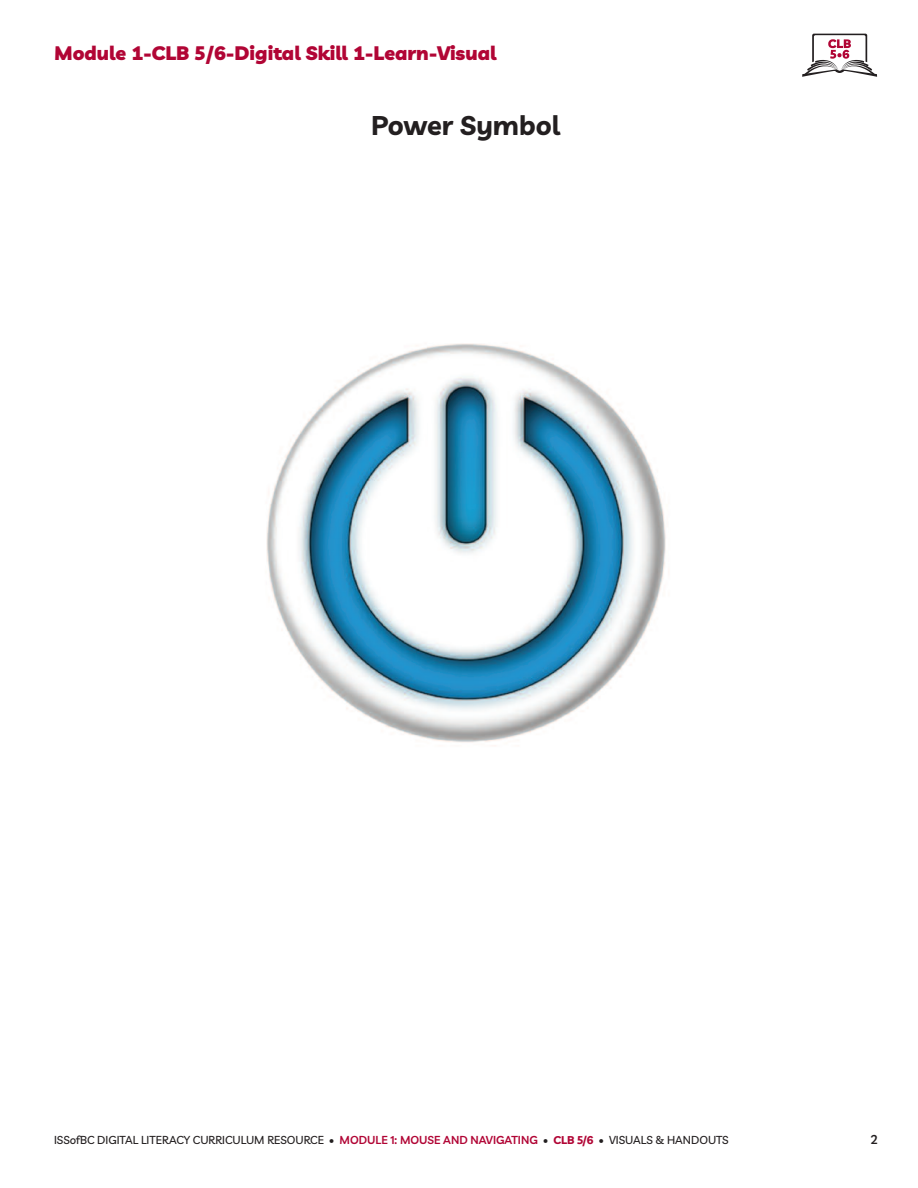
<style>
.page{position:relative;width:918px;height:1188px;background:#fff}
.page>*{position:absolute;margin:0;border:0;box-sizing:border-box;transform-origin:0 0}
.t1{font:700 27px "Livvic";color:#231f20}
.t2{font:900 19.5px "Livvic";color:#b10535}
.t3{font:600 12.75px "Livvic";color:#231f20}
.t4{font:500 11.25px "Livvic";color:#231f20}
.s1{font-weight:600;color:#b10535}
.s2{font-weight:700;color:#b10535}
</style>
<div class="page">
<svg style="left:802px;top:34px;width:76px;height:43px"></svg>
<img style="left:266px;top:343px;width:400px;height:403px">
<h2 class="t2" style="left:54px;top:41px;width:444px">Module 1-CLB 5/6-Digital Skill 1-Learn-Visual</h2>
<h1 class="t1" style="left:371px;top:108px;width:190px">Power Symbol</h1>
<p class="t4" style="left:54px;top:1133px;width:676px">ISSOFBC DIGITAL LITERACY CURRICULUM RESOURCE • <span class="s1">MODULE 1: MOUSE AND NAVIGATING</span> • <span class="s2">CLB 5/6</span> • VISUALS &amp; HANDOUTS</p>
<p class="t3" style="left:871px;top:1131px;width:8px">2</p>
</div>
